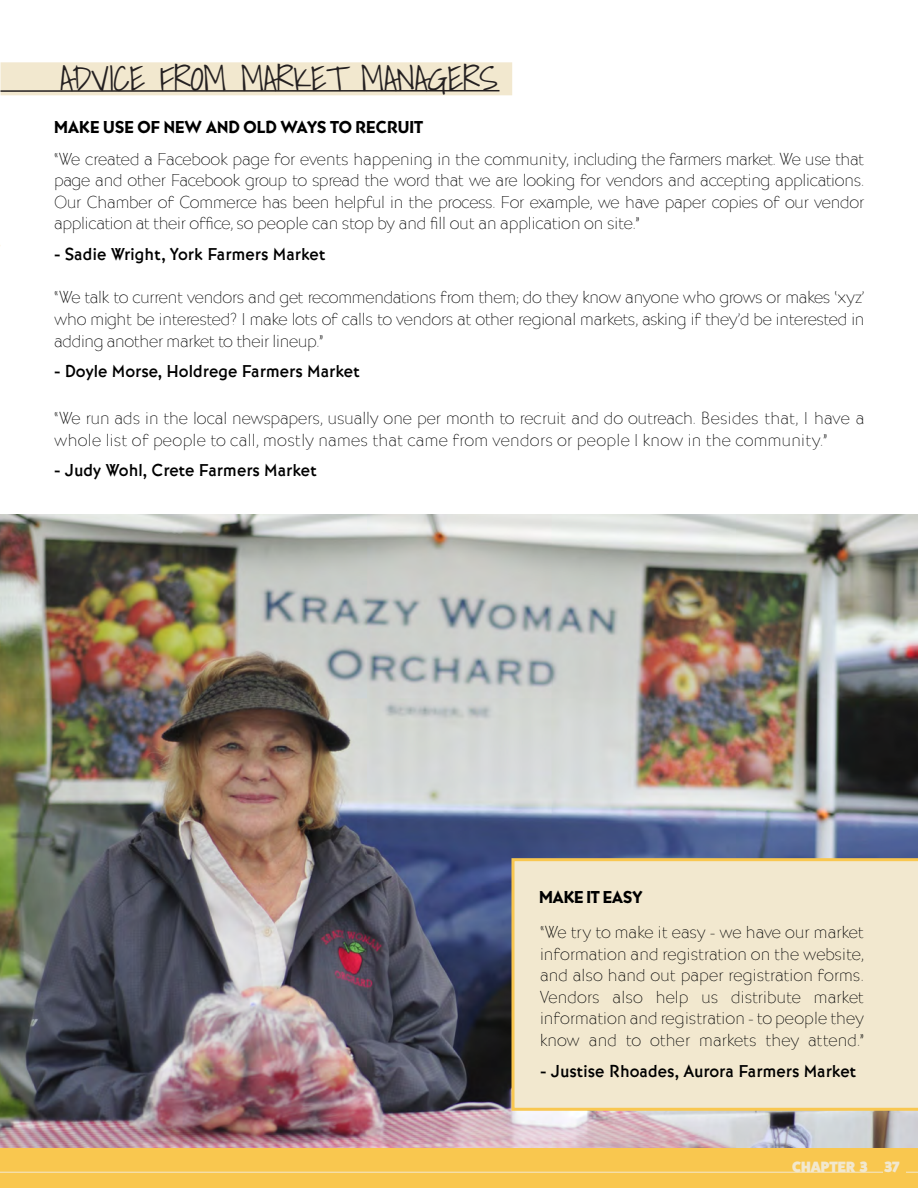
<style>
.page{position:relative;width:918px;height:1188px;background:#fff}
.page>*{position:absolute;margin:0;border:0;box-sizing:border-box;transform-origin:0 0}
.t1{font:300 34.5px "Shadows Into";letter-spacing:-.02em;color:#231f20}
.t2{font:300 expanded 18px/21.6px "Bernhard Got URW";color:#000;text-align:justify}
.t3{font:500 18px "Bernhard Got URW";color:#000}
.t4{font:18px "Bernhard Got URW Hea";color:#000}
.t5{font:18px "Bernhard Got URW Hea";letter-spacing:-.02em;color:#000}
.t6{font:800 15px "Fat Frank";color:#f2e8cf}
</style>
<div class="page">
<div style="left:0;top:1148px;width:918px;height:40px;background:#f9c74f"></div>
<hr style="left:0;top:1172px;width:918px;height:1px;background:#f2e8cf">
<div style="left:884px;top:1161px;width:22px;height:12px;background:#f9c74f"></div>
<img style="left:0;top:514px;width:918px;height:633px">
<div style="left:512px;top:858px;width:406px;height:253px;background:#f2e8cf"></div>
<div style="left:0;top:62px;width:512px;height:33px;background:#f2e8cf"></div>
<hr style="left:0;top:90px;width:500px;height:2px;background:#231f20">
<hr style="left:0;top:110px;width:1px;height:87px;background:#f9c74f">
<p class="t1" style="left:60px;top:50px;width:440px">ADVICE FROM MARKET MANAGERS</p>
<p class="t4" style="left:54px;top:117px;width:371px">MAKE USE OF NEW AND OLD WAYS TO RECRUIT</p>
<p class="t2" style="left:54px;top:148px;width:812px">“We created a Facebook page for events happening in the community, including the farmers market. We use that page and other Facebook group to spread the word that we are looking for vendors and accepting applications.<br>Our Chamber of Commerce has been helpful in the process. For example, we have paper copies of our vendor application at their office, so people can stop by and fill out an application on site.”</p>
<p class="t3" style="left:54px;top:244px;width:273px">- Sadie Wright, York Farmers Market</p>
<p class="t2" style="left:54px;top:287px;width:812px">“We talk to current vendors and get recommendations from them; do they know anyone who grows or makes ‘xyz’ who might be interested? I make lots of calls to vendors at other regional markets, asking if they’d be interested in adding another market to their lineup.”</p>
<p class="t3" style="left:54px;top:361px;width:307px">- Doyle Morse, Holdrege Farmers Market</p>
<p class="t2" style="left:54px;top:408px;width:812px">“We run ads in the local newspapers, usually one per month to recruit and do outreach. Besides that, I have a whole list of people to call, mostly names that came from vendors or people I know in the community.”</p>
<p class="t3" style="left:54px;top:460px;width:265px">- Judy Wohl, Crete Farmers Market</p>
<p class="t5" style="left:539px;top:886px;width:105px">MAKE IT EASY</p>
<p class="t2" style="left:540px;top:922px;width:326px">“We try to make it easy - we have our market information and registration on the website, and also hand out paper registration forms.<br>Vendors also help us distribute market information and registration - to people they know and to other markets they attend.”</p>
<p class="t3" style="left:540px;top:1060px;width:318px">- Justise Rhoades, Aurora Farmers Market</p>
<p class="t6" style="left:792px;top:1158px;width:109px">CHAPTER 3 37</p>
</div>
